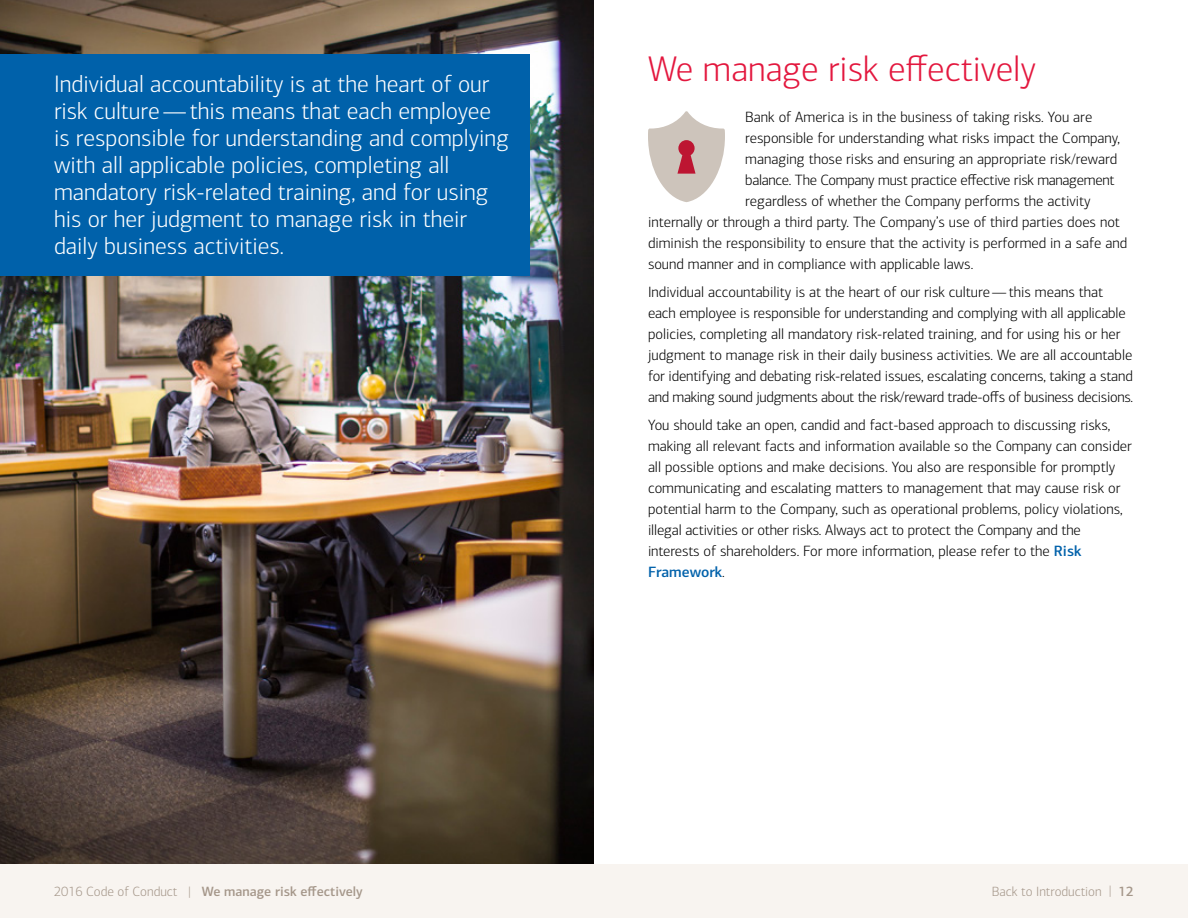
<style>
.page{position:relative;width:1188px;height:918px;background:#fff}
.page>*{position:absolute;margin:0;border:0;box-sizing:border-box;transform-origin:0 0}
.t1{font:300 36px "Connections";color:#e3173e}
.t2{font:300 24px/27px "Connections";color:#fff}
.t3{font:300 15px/21px "Connections";color:#000}
.t4{font:300 15px "Connections";letter-spacing:-.02em;color:#000}
.t5{font:500 13.5px "Connections";color:#a5978a}
.t6{font:300 13.5px "Connections";color:#a5978a}
.s1{font-weight:500;color:#0061aa}
.s2{font-weight:300}
</style>
<div class="page">
<div style="left:0;top:864px;width:1188px;height:54px;background:#f8f4f0"></div>
<img style="left:0;top:0;width:594px;height:864px">
<div style="left:0;top:54px;width:529px;height:222px;background:#0061aa"></div>
<svg style="left:648px;top:111px;width:77px;height:91px"></svg>
<p class="t2" style="left:54px;top:71px;width:456px">Individual accountability is at the heart of our risk culture—this means that each employee is responsible for understanding and complying with all applicable policies, completing all mandatory risk-related training, and for using his or her judgment to manage risk in their daily business activities.</p>
<h1 class="t1" style="left:648px;top:48px;width:390px">We manage risk effectively</h1>
<p class="t3" style="left:745px;top:107px;width:349px">Bank of America is in the business of taking risks. You are</p>
<p class="t3" style="left:745px;top:128px;width:376px">responsible for understanding what risks impact the Company,</p>
<p class="t3" style="left:745px;top:149px;width:374px">managing those risks and ensuring an appropriate risk/reward</p>
<p class="t4" style="left:745px;top:172px;width:371px">balance. The Company must practice effective risk management</p>
<p class="t3" style="left:745px;top:191px;width:347px">regardless of whether the Company performs the activity</p>
<p class="t3" style="left:648px;top:212px;width:473px">internally or through a third party. The Company’s use of third parties does not</p>
<p class="t3" style="left:648px;top:233px;width:481px">diminish the responsibility to ensure that the activity is performed in a safe and</p>
<p class="t3" style="left:648px;top:254px;width:327px">sound manner and in compliance with applicable laws.</p>
<p class="t3" style="left:648px;top:282px;width:487px">Individual accountability is at the heart of our risk culture—this means that each employee is responsible for understanding and complying with all applicable policies, completing all mandatory risk-related training, and for using his or her judgment to manage risk in their daily business activities. We are all accountable for identifying and debating risk-related issues, escalating concerns, taking a stand and making sound judgments about the risk/reward trade-offs of business decisions.</p>
<p class="t3" style="left:648px;top:414px;width:485px">You should take an open, candid and fact-based approach to discussing risks, making all relevant facts and information available so the Company can consider all possible options and make decisions. You also are responsible for promptly communicating and escalating matters to management that may cause risk or potential harm to the Company, such as operational problems, policy violations, illegal activities or other risks. Always act to protect the Company and the interests of shareholders. For more information, please refer to the <span class="s1">Risk Framework</span>.</p>
<p class="t6" style="left:992px;top:884px;width:122px">Back to Introduction |</p>
<p class="t5" style="left:54px;top:883px;width:310px"><span class="s2">2016 Code of Conduct |</span> We manage risk effectively</p>
<p class="t5" style="left:1119px;top:883px;width:17px">12</p>
</div>
